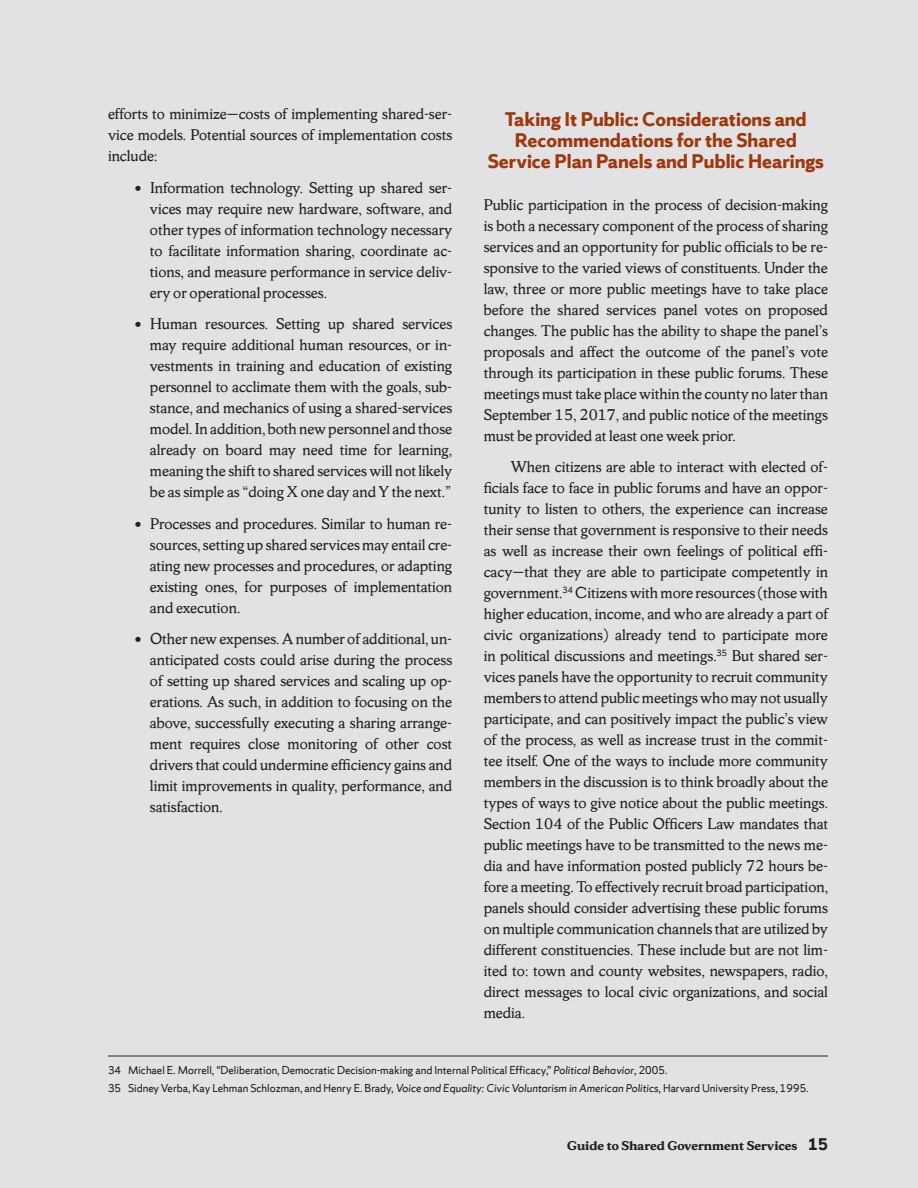
<style>
.page{position:relative;width:918px;height:1188px;background:#e2e2e4}
.page>*{position:absolute;margin:0;border:0;box-sizing:border-box;transform-origin:0 0}
.t1{font:700 21px/21px "Sherman Sans";color:#9f380b;text-align:center}
.t2{font:16.5px/21px "Sherman Serif";color:#231f20;text-align:justify}
.t3{font:700 13.5px "Sherman Serif";color:#231f20}
.t4{font:12px/18px "Sherman Sans";color:#231f20}
.s1{font-style:italic}
.s2{font-family:"Sherman Sans";font-size:18px}
</style>
<div class="page">
<hr style="left:108px;top:1056px;width:720px;height:1px;background:#231f20">
<p class="t2" style="left:108px;top:103px;width:346px">efforts to minimize—costs of implementing shared-ser&shy;vice models. Potential sources of implementation costs include:</p>
<p class="t2" style="left:150px;top:176px;width:304px;text-indent:-15px">• Information technology. Setting up shared ser&shy;vices may require new hardware, software, and other types of information technology necessary to facilitate information sharing, coordinate ac&shy;tions, and measure performance in service deliv&shy;ery or operational processes.</p>
<p class="t2" style="left:150px;top:313px;width:304px;text-indent:-15px">• Human resources. Setting up shared services may require additional human resources, or in&shy;vestments in training and education of existing personnel to acclimate them with the goals, sub&shy;stance, and mechanics of using a shared-services model. In addition, both new personnel and those already on board may need time for learning, meaning the shift to shared services will not likely be as simple as “doing X one day and Y the next.”</p>
<p class="t2" style="left:150px;top:512px;width:304px;text-indent:-15px">• Processes and procedures. Similar to human re&shy;sources, setting up shared services may entail cre&shy;ating new processes and procedures, or adapting existing ones, for purposes of implementation and execution.</p>
<p class="t2" style="left:150px;top:628px;width:304px;text-indent:-15px">• Other new expenses. A number of additional, un&shy;anticipated costs could arise during the process of setting up shared services and scaling up op&shy;erations. As such, in addition to focusing on the above, successfully executing a sharing arrange&shy;ment requires close monitoring of other cost drivers that could undermine efficiency gains and limit improvements in quality, performance, and satisfaction.</p>
<p class="t1" style="left:488px;top:108px;width:338px">Taking It Public: Considerations and<br>Recommendations for the Shared<br>Service Plan Panels and Public Hearings</p>
<p class="t2" style="left:484px;top:194px;width:346px">Public participation in the process of decision-making is both a necessary component of the process of sharing services and an opportunity for public officials to be re&shy;sponsive to the varied views of constituents. Under the law, three or more public meetings have to take place before the shared services panel votes on proposed changes. The public has the ability to shape the panel’s proposals and affect the outcome of the panel’s vote through its participation in these public forums. These meetings must take place within the county no later than September 15, 2017, and public notice of the meetings must be provided at least one week prior.</p>
<p class="t2" style="left:484px;top:456px;width:346px;text-indent:27px">When citizens are able to interact with elected of&shy;ficials face to face in public forums and have an oppor&shy;tunity to listen to others, the experience can increase their sense that government is responsive to their needs as well as increase their own feelings of political effi&shy;cacy—that they are able to participate competently in government.<sup>34</sup> Citizens with more resources (those with higher education, income, and who are already a part of civic organizations) already tend to participate more in political discussions and meetings.<sup>35</sup> But shared ser&shy;vices panels have the opportunity to recruit community members to attend public meetings who may not usually participate, and can positively impact the public’s view of the process, as well as increase trust in the commit&shy;tee itself. One of the ways to include more community members in the discussion is to think broadly about the types of ways to give notice about the public meetings.<br>Section 104 of the Public Officers Law mandates that public meetings have to be transmitted to the news me&shy;dia and have information posted publicly 72 hours be&shy;fore a meeting. To effectively recruit broad participation, panels should consider advertising these public forums on multiple communication channels that are utilized by different constituencies. These include but are not lim&shy;ited to: town and county websites, newspapers, radio, direct messages to local civic organizations, and social media.</p>
<p class="t4" style="left:108px;top:1061px;width:702px">34 Michael E. Morrell, “Deliberation, Democratic Decision-making and Internal Political Efficacy,” <span class="s1">Political Behavior</span>, 2005.<br>35 Sidney Verba, Kay Lehman Schlozman, and Henry E. Brady, <span class="s1">Voice and Equality: Civic Voluntarism in American Politics</span>, Harvard University Press, 1995.</p>
<p class="t3" style="left:567px;top:1137px;width:262px">Guide to Shared Government Services <span class="s2">15</span></p>
</div>
